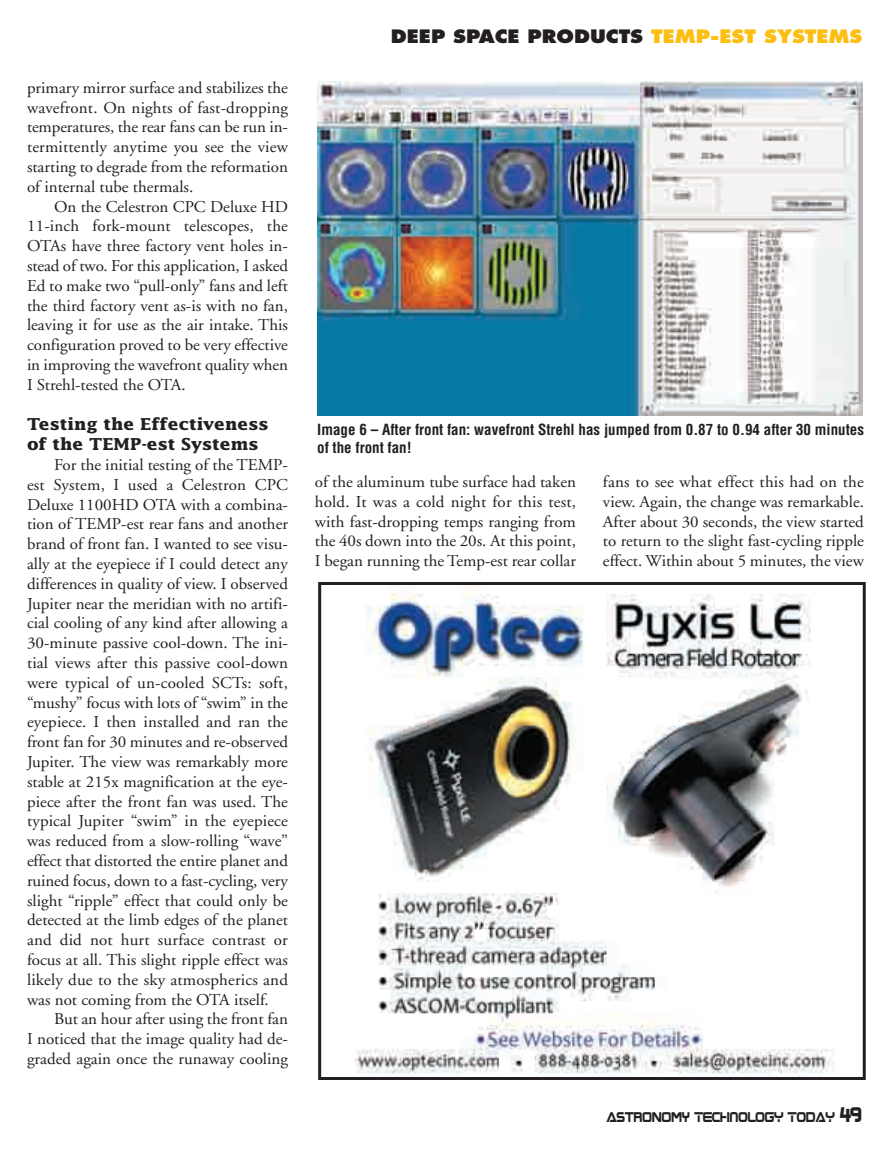
<style>
.page{position:relative;width:891px;height:1161px;background:#fff}
.page>*{position:absolute;margin:0;border:0;box-sizing:border-box;transform-origin:0 0}
.t1{font:800 18px "Futura";color:#231f20;scale:1.08 1}
.t2{font:16.5px/19.8px "Adobe Garamond";color:#231f20;text-align:justify}
.t3{font:700 16.5px/19.8px "Lucida";color:#231f20}
.t4{font:700 condensed 15px/18px "Helvetica";color:#231f20}
.t5{font:11.4px "Boom Box";color:#231f20;scale:.9 1}
.s1{color:#fdbe12}
.s2{font-size:17.1px}
</style>
<div class="page">
<img style="left:317px;top:81px;width:546px;height:335px">
<img style="left:355px;top:586px;width:479px;height:488px">
<div style="left:318px;top:582px;width:548px;height:498px;border:3px solid #231f20"></div>
<p class="t2" style="left:27px;top:79px;width:263px">primary mirror surface and stabilizes the wavefront. On nights of fast-dropping temperatures, the rear fans can be run in&shy;termittently anytime you see the view starting to degrade from the reformation of internal tube thermals.</p>
<p class="t2" style="left:27px;top:198px;width:263px;text-indent:27px">On the Celestron CPC Deluxe HD 11-inch fork-mount telescopes, the OTAs have three factory vent holes in&shy;stead of two. For this application, I asked Ed to make two “pull-only” fans and left the third factory vent as-is with no fan, leaving it for use as the air intake. This configuration proved to be very effective in improving the wavefront quality when I Strehl-tested the OTA.</p>
<p class="t3" style="left:27px;top:415px;width:243px">Testing the Effectiveness of the TEMP-est Systems</p>
<p class="t2" style="left:27px;top:456px;width:263px;text-indent:27px">For the initial testing of the TEMP&shy;est System, I used a Celestron CPC Deluxe 1100HD OTA with a combina&shy;tion of TEMP-est rear fans and another brand of front fan. I wanted to see visu&shy;ally at the eyepiece if I could detect any differences in quality of view. I observed Jupiter near the meridian with no artifi&shy;cial cooling of any kind after allowing a 30-minute passive cool-down. The ini&shy;tial views after this passive cool-down were typical of un-cooled SCTs: soft, “mushy” focus with lots of “swim” in the eyepiece. I then installed and ran the front fan for 30 minutes and re-observed Jupiter. The view was remarkably more stable at 215x magnification at the eye&shy;piece after the front fan was used. The typical Jupiter “swim” in the eyepiece was reduced from a slow-rolling “wave” effect that distorted the entire planet and ruined focus, down to a fast-cycling, very slight “ripple” effect that could only be detected at the limb edges of the planet and did not hurt surface contrast or focus at all. This slight ripple effect was likely due to the sky atmospherics and was not coming from the OTA itself.</p>
<p class="t2" style="left:27px;top:1011px;width:263px;text-indent:27px">But an hour after using the front fan I noticed that the image quality had de&shy;graded again once the runaway cooling</p>
<p class="t1" style="left:391px;top:28px;width:438px">DEEP SPACE PRODUCTS <span class="s1">TEMP-EST SYSTEMS</span></p>
<p class="t4" style="left:317px;top:420px;width:548px">Image 6 – After front fan: wavefront Strehl has jumped from 0.87 to 0.94 after 30 minutes of the front fan!</p>
<p class="t2" style="left:315px;top:473px;width:263px">of the aluminum tube surface had taken hold. It was a cold night for this test, with fast-dropping temps ranging from the 40s down into the 20s. At this point, I began running the Temp-est rear collar</p>
<p class="t2" style="left:603px;top:473px;width:263px">fans to see what effect this had on the view. Again, the change was remarkable.<br>After about 30 seconds, the view started to return to the slight fast-cycling ripple effect. Within about 5 minutes, the view</p>
<p class="t5" style="left:607px;top:1112px;width:286px">ASTRONOMY TECHNOLOGY TODAY <span class="s2">49</span></p>
</div>
